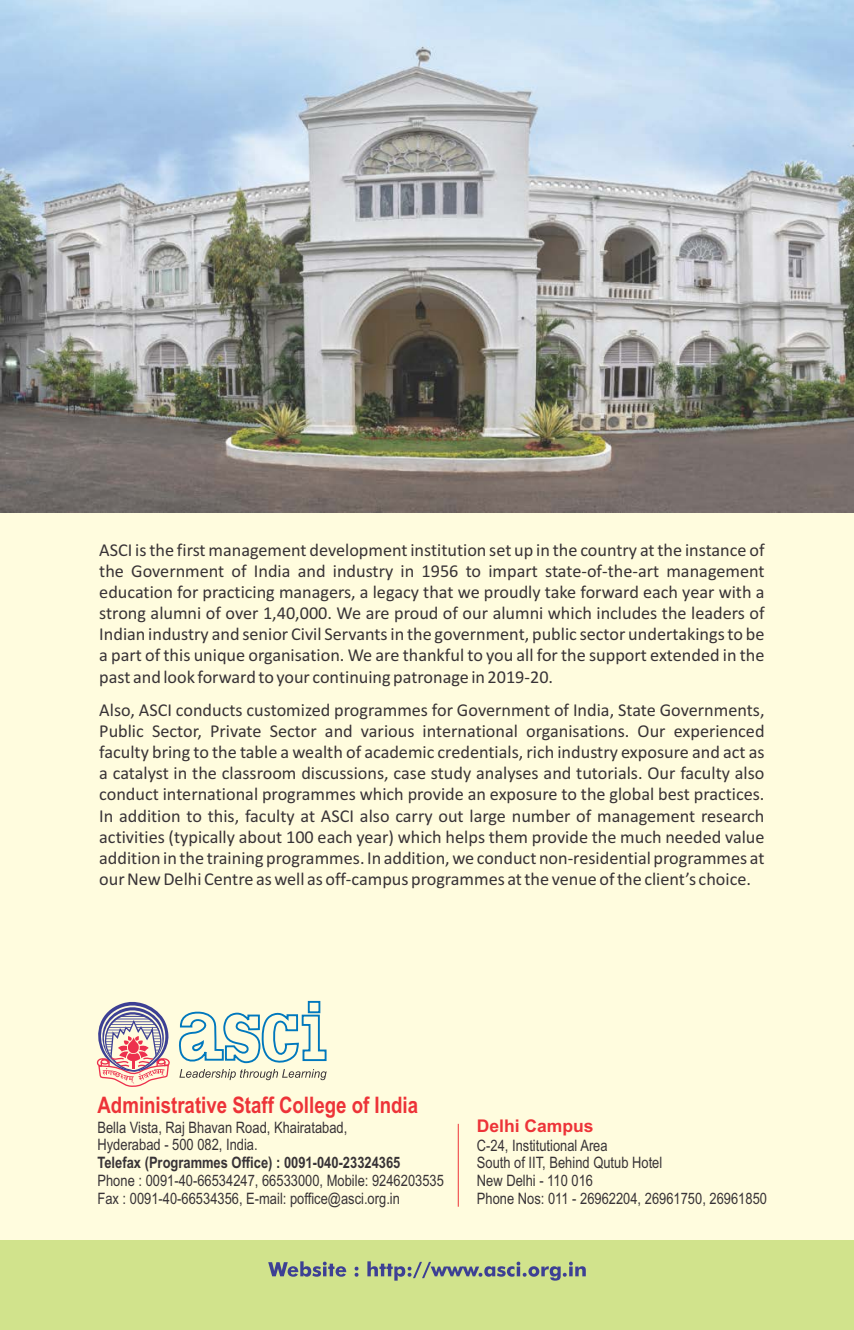
<style>
.page{position:relative;width:854px;height:1330px;background:#fff}
.page>*{position:absolute;margin:0;border:0;box-sizing:border-box;transform-origin:0 0}
.t1{font:700 22.75px "Arial Narrow";color:#ed3338}
.t2{font:18.2px/21.2px "Calibri";color:#383336;text-align:justify}
.t3{font:700 17.5px "Arial";color:#ed3338}
.t4{font:15.75px/17.8px "Arial Narrow";color:#383336}
.t5{font:700 15.75px "Arial Narrow";color:#383336}
</style>
<div class="page">
<div style="left:0;top:0;width:853px;height:1329px;background:#fffcde"></div>
<img style="left:0;top:0;width:853px;height:512px">
<hr style="left:457px;top:1123px;width:1px;height:83px;background:#ed3338">
<svg style="left:96px;top:1001px;width:231px;height:85px"></svg>
<div style="left:0;top:1240px;width:853px;height:89px;background:#d1e38c"></div>
<svg style="left:268px;top:1261px;width:317px;height:19px"></svg>
<p class="t2" style="left:99px;top:541px;width:666px">ASCI is the first management development institution set up in the country at the instance of the Government of India and industry in 1956 to impart state-of-the-art management education for practicing managers, a legacy that we proudly take forward each year with a strong alumni of over 1,40,000. We are proud of our alumni which includes the leaders of Indian industry and senior Civil Servants in the government, public sector undertakings to be a part of this unique organisation. We are thankful to you all for the support extended in the past and look forward to your continuing patronage in 2019-20.</p>
<p class="t2" style="left:99px;top:701px;width:666px">Also, ASCI conducts customized programmes for Government of India, State Governments, Public Sector, Private Sector and various international organisations. Our experienced faculty bring to the table a wealth of academic credentials, rich industry exposure and act as a catalyst in the classroom discussions, case study analyses and tutorials. Our faculty also conduct international programmes which provide an exposure to the global best practices.<br>In addition to this, faculty at ASCI also carry out large number of management research activities (typically about 100 each year) which helps them provide the much needed value addition in the training programmes. In addition, we conduct non-residential programmes at our New Delhi Centre as well as off-campus programmes at the venue of the client’s choice.</p>
<p class="t1" style="left:97px;top:1096px;width:322px">Administrative Staff College of India</p>
<p class="t4" style="left:97px;top:1137px;width:162px">Hyderabad - 500 082, India.</p>
<p class="t5" style="left:97px;top:1156px;width:304px">Telefax (Programmes Office) : 0091-040-23324365</p>
<p class="t4" style="left:97px;top:1173px;width:348px">Phone : 0091-40-66534247, 66533000, Mobile: 9246203535<br>Fax : 0091-40-66534356, E-mail: poffice@asci.org.in</p>
<p class="t4" style="left:97px;top:1119px;width:251px">Bella Vista, Raj Bhavan Road, Khairatabad,</p>
<p class="t3" style="left:476px;top:1119px;width:118px">Delhi Campus</p>
<p class="t4" style="left:476px;top:1137px;width:291px">C-24, Institutional Area<br>South of IIT, Behind Qutub Hotel<br>New Delhi - 110 016<br>Phone Nos: 011 - 26962204, 26961750, 26961850</p>
</div>
